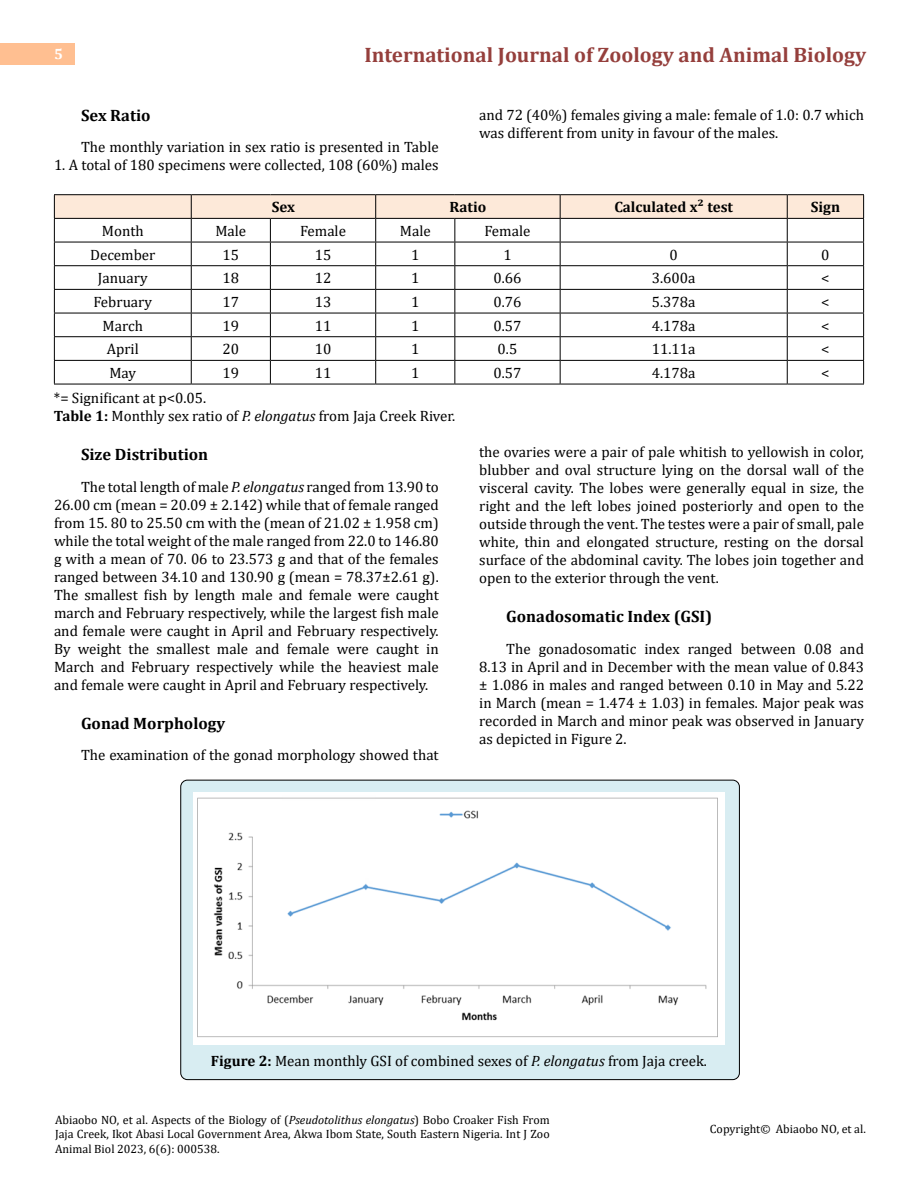
<style>
.page{position:relative;width:918px;height:1188px;background:#fff}
.page>*{position:absolute;margin:0;border:0;box-sizing:border-box;transform-origin:0 0}
.t1{font:700 21px "Cambria";color:#953f3c}
.t2{font:700 16.5px "Cambria";color:#000}
.t3{font:15px/18px "Cambria";color:#000;text-align:justify}
.t4{font:700 15px "Cambria";color:#000}
.t5{font:700 15px "Cambria";color:#fff}
.t6{font:12px/14.4px "Cambria";color:#000;text-align:justify}
.s1{font-weight:700}
.s2{font-style:italic}
</style>
<div class="page">
<div style="left:0;top:43px;width:75px;height:21px;background:#ffbf91"></div>
<div style="left:181px;top:780px;width:558px;height:300px;background:#d8edf2;border-radius:7px"></div>
<div style="left:180px;top:780px;width:560px;height:300px;border:1px solid #000;border-radius:7px"></div>
<hr style="left:54px;top:194px;width:137px;height:1px;background:#000">
<hr style="left:191px;top:194px;width:79px;height:1px;background:#000">
<hr style="left:270px;top:194px;width:106px;height:1px;background:#000">
<hr style="left:376px;top:194px;width:79px;height:1px;background:#000">
<hr style="left:455px;top:194px;width:105px;height:1px;background:#000">
<hr style="left:560px;top:194px;width:227px;height:1px;background:#000">
<hr style="left:787px;top:194px;width:77px;height:1px;background:#000">
<svg style="left:54px;top:195px;width:810px;height:189px"></svg>
<hr style="left:54px;top:384px;width:137px;height:1px;background:#000">
<hr style="left:191px;top:384px;width:79px;height:1px;background:#000">
<hr style="left:270px;top:384px;width:106px;height:1px;background:#000">
<hr style="left:376px;top:384px;width:79px;height:1px;background:#000">
<hr style="left:455px;top:384px;width:105px;height:1px;background:#000">
<hr style="left:560px;top:384px;width:227px;height:1px;background:#000">
<hr style="left:787px;top:384px;width:77px;height:1px;background:#000">
<div style="left:193px;top:792px;width:532px;height:252px;background:#fff"></div>
<p class="t5" style="left:54px;top:44px;width:10px">5</p>
<h1 class="t1" style="left:364px;top:40px;width:503px">International Journal of Zoology and Animal Biology</h1>
<p class="t2" style="left:81px;top:104px;width:71px">Sex Ratio</p>
<p class="t3" style="left:81px;top:138px;width:359px">The monthly variation in sex ratio is presented in Table</p>
<p class="t3" style="left:54px;top:156px;width:386px">1. A total of 180 specimens were collected, 108 (60%) males</p>
<p class="t3" style="left:479px;top:105px;width:386px">and 72 (40%) females giving a male: female of 1.0: 0.7 which was different from unity in favour of the males.</p>
<p class="t4" style="left:272px;top:197px;width:25px">Sex</p>
<p class="t4" style="left:450px;top:197px;width:38px">Ratio</p>
<p class="t4" style="left:614px;top:197px;width:120px">Calculated x² test</p>
<p class="t4" style="left:811px;top:197px;width:31px">Sign</p>
<p class="t3" style="left:102px;top:222px;width:43px">Month</p>
<p class="t3" style="left:215px;top:222px;width:32px">Male</p>
<p class="t3" style="left:300px;top:222px;width:47px">Female</p>
<p class="t3" style="left:400px;top:222px;width:32px">Male</p>
<p class="t3" style="left:485px;top:222px;width:47px">Female</p>
<p class="t3" style="left:90px;top:246px;width:67px">December</p>
<p class="t3" style="left:223px;top:246px;width:18px">15</p>
<p class="t3" style="left:315px;top:246px;width:18px">15</p>
<p class="t3" style="left:411px;top:246px;width:10px">1</p>
<p class="t3" style="left:503px;top:246px;width:10px">1</p>
<p class="t3" style="left:670px;top:246px;width:10px">0</p>
<p class="t3" style="left:821px;top:246px;width:10px">0</p>
<p class="t3" style="left:98px;top:269px;width:51px">January</p>
<p class="t3" style="left:223px;top:269px;width:18px">18</p>
<p class="t3" style="left:315px;top:269px;width:18px">12</p>
<p class="t3" style="left:411px;top:269px;width:10px">1</p>
<p class="t3" style="left:493px;top:269px;width:30px">0.66</p>
<p class="t3" style="left:652px;top:269px;width:45px">3.600a</p>
<p class="t3" style="left:821px;top:269px;width:10px">&lt;</p>
<p class="t3" style="left:94px;top:293px;width:60px">February</p>
<p class="t3" style="left:223px;top:293px;width:18px">17</p>
<p class="t3" style="left:315px;top:293px;width:18px">13</p>
<p class="t3" style="left:411px;top:293px;width:10px">1</p>
<p class="t3" style="left:493px;top:293px;width:30px">0.76</p>
<p class="t3" style="left:652px;top:293px;width:45px">5.378a</p>
<p class="t3" style="left:821px;top:293px;width:10px">&lt;</p>
<p class="t3" style="left:103px;top:317px;width:42px">March</p>
<p class="t3" style="left:223px;top:317px;width:18px">19</p>
<p class="t3" style="left:315px;top:317px;width:18px">11</p>
<p class="t3" style="left:411px;top:317px;width:10px">1</p>
<p class="t3" style="left:493px;top:317px;width:30px">0.57</p>
<p class="t3" style="left:652px;top:317px;width:45px">4.178a</p>
<p class="t3" style="left:821px;top:317px;width:10px">&lt;</p>
<p class="t3" style="left:107px;top:340px;width:34px">April</p>
<p class="t3" style="left:222px;top:340px;width:18px">20</p>
<p class="t3" style="left:315px;top:340px;width:18px">10</p>
<p class="t3" style="left:411px;top:340px;width:10px">1</p>
<p class="t3" style="left:498px;top:340px;width:21px">0.5</p>
<p class="t3" style="left:652px;top:340px;width:45px">11.11a</p>
<p class="t3" style="left:821px;top:340px;width:10px">&lt;</p>
<p class="t3" style="left:109px;top:364px;width:28px">May</p>
<p class="t3" style="left:222px;top:364px;width:18px">19</p>
<p class="t3" style="left:315px;top:364px;width:18px">11</p>
<p class="t3" style="left:411px;top:364px;width:10px">1</p>
<p class="t3" style="left:493px;top:364px;width:30px">0.57</p>
<p class="t3" style="left:652px;top:364px;width:45px">4.178a</p>
<p class="t3" style="left:821px;top:364px;width:10px">&lt;</p>
<p class="t3" style="left:54px;top:389px;width:403px">*= Significant at p&lt;0.05.<br><span class="s1">Table 1:</span> Monthly sex ratio of <span class="s2">P. elongatus</span> from Jaja Creek River.</p>
<p class="t2" style="left:81px;top:443px;width:129px">Size Distribution</p>
<p class="t3" style="left:54px;top:477px;width:386px;text-indent:27px">The total length of male <span class="s2">P. elongatus</span> ranged from 13.90 to 26.00 cm (mean = 20.09 ± 2.142) while that of female ranged from 15. 80 to 25.50 cm with the (mean of 21.02 ± 1.958 cm) while the total weight of the male ranged from 22.0 to 146.80 g with a mean of 70. 06 to 23.573 g and that of the females ranged between 34.10 and 130.90 g (mean = 78.37±2.61 g).<br>The smallest fish by length male and female were caught march and February respectively, while the largest fish male and female were caught in April and February respectively.<br>By weight the smallest male and female were caught in March and February respectively while the heaviest male and female were caught in April and February respectively.</p>
<p class="t2" style="left:81px;top:711px;width:146px">Gonad Morphology</p>
<p class="t3" style="left:81px;top:746px;width:359px">The examination of the gonad morphology showed that</p>
<p class="t3" style="left:479px;top:443px;width:386px">the ovaries were a pair of pale whitish to yellowish in color, blubber and oval structure lying on the dorsal wall of the visceral cavity. The lobes were generally equal in size, the right and the left lobes joined posteriorly and open to the outside through the vent. The testes were a pair of small, pale white, thin and elongated structure, resting on the dorsal surface of the abdominal cavity. The lobes join together and open to the exterior through the vent.</p>
<p class="t2" style="left:506px;top:605px;width:207px">Gonadosomatic Index (GSI)</p>
<p class="t3" style="left:479px;top:639px;width:386px;text-indent:27px">The gonadosomatic index ranged between 0.08 and 8.13 in April and in December with the mean value of 0.843 ± 1.086 in males and ranged between 0.10 in May and 5.22 in March (mean = 1.474 ± 1.03) in females. Major peak was recorded in March and minor peak was observed in January as depicted in Figure 2.</p>
<p class="t3" style="left:211px;top:1052px;width:498px"><span class="s1">Figure 2:</span> Mean monthly GSI of combined sexes of <span class="s2">P. elongatus</span> from Jaja creek.</p>
<p class="t6" style="left:55px;top:1113px;width:496px">Abiaobo NO, et al. Aspects of the Biology of (<span class="s2">Pseudotolithus elongatus</span>) Bobo Croaker Fish From Jaja Creek, Ikot Abasi Local Government Area, Akwa Ibom State, South Eastern Nigeria. Int J Zoo Animal Biol 2023, 6(6): 000538.</p>
<p class="t6" style="left:710px;top:1121px;width:158px">Copyright© Abiaobo NO, et al.</p>
</div>
